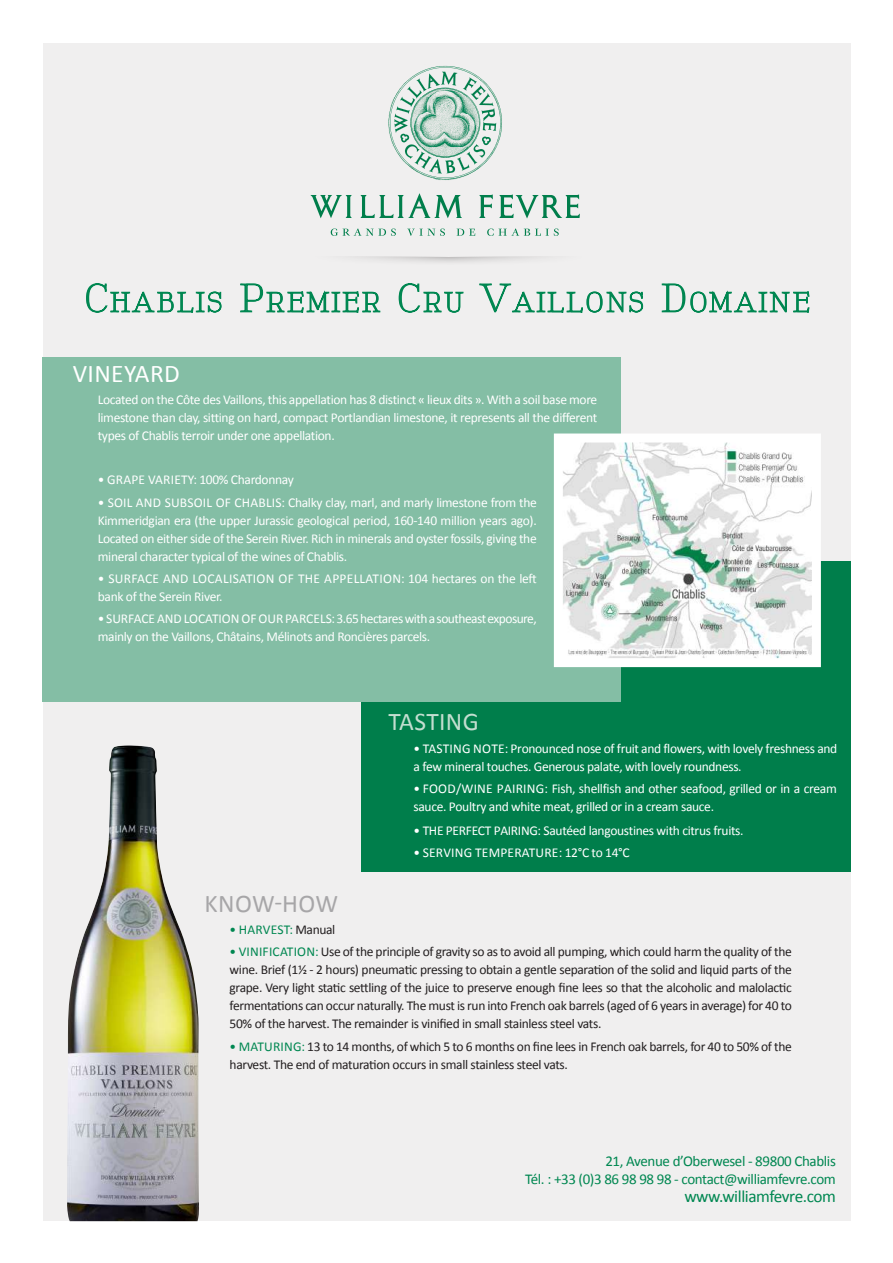
<style>
.page{position:relative;width:893px;height:1263px;background:#fff}
.page>*{position:absolute;margin:0;border:0;box-sizing:border-box;transform-origin:0 0}
.t1{font:25.5px "Calibri";letter-spacing:.015em;color:#a7a6a8}
.t2{font:25.5px "Calibri";letter-spacing:.015em;color:#fff}
.t3{font:25.5px "Calibri";letter-spacing:.015em;color:#c3ded0}
.t4{font:17.25px "Calibri";letter-spacing:-.025em;color:#008751}
.t5{font:15px/18px "Calibri";letter-spacing:-.025em;color:#008751;text-align:right}
.t6{font:13.5px/18px "Calibri";letter-spacing:-.025em;color:#fff}
.t7{font:13.5px/18px "Calibri";letter-spacing:-.025em;color:#231f20;text-align:justify}
.t8{font:13.5px "Calibri";letter-spacing:.015em;color:#fff}
.t9{font:13.5px "Calibri";color:#008751}
.s1{color:#231f20}
.s2{color:#008751}
</style>
<div class="page">
<div style="left:43px;top:43px;width:808px;height:1178px;background:#f0efef"></div>
<div style="left:361px;top:561px;width:490px;height:311px;background:#007e4b"></div>
<div style="left:42px;top:357px;width:579px;height:345px;background:#84bea5"></div>
<svg style="left:86px;top:283px;width:136px;height:30px"></svg>
<svg style="left:240px;top:283px;width:141px;height:30px"></svg>
<svg style="left:398px;top:283px;width:66px;height:30px"></svg>
<svg style="left:479px;top:283px;width:165px;height:30px"></svg>
<svg style="left:661px;top:283px;width:149px;height:30px"></svg>
<img style="left:564px;top:443px;width:247px;height:214px">
<div style="left:554px;top:433px;width:267px;height:234px;border:9px solid #fff"></div>
<img style="left:67px;top:745px;width:132px;height:476px">
<div style="left:304px;top:33px;width:291px;height:233px;background:#231f20;opacity:.5"></div>
<svg style="left:304px;top:147px;width:291px;height:109px"></svg>
<svg style="left:304px;top:33px;width:291px;height:114px"></svg>
<h1 class="t2" style="left:73px;top:357px;width:109px">VINEYARD</h1>
<p class="t6" style="left:98px;top:390px;width:501px;text-align:justify">Located on the Côte des Vaillons, this appellation has 8 distinct « lieux dits ». With a soil base more limestone than clay, sitting on hard, compact Portlandian limestone, it represents all the different types of Chablis terroir under one appellation.</p>
<p class="t6" style="left:98px;top:471px;width:198px">• GRAPE VARIETY: 100% Chardonnay</p>
<p class="t6" style="left:98px;top:493px;width:440px;text-align:justify">• SOIL AND SUBSOIL OF CHABLIS: Chalky clay, marl, and marly limestone from the Kimmeridgian era (the upper Jurassic geological period, 160-140 million years ago).<br>Located on either side of the Serein River. Rich in minerals and oyster fossils, giving the mineral character typical of the wines of Chablis.</p>
<p class="t6" style="left:98px;top:569px;width:441px">• SURFACE AND LOCALISATION OF THE APPELLATION: 104 hectares on the left bank of the Serein River.</p>
<p class="t6" style="left:98px;top:610px;width:440px">• SURFACE AND LOCATION OF OUR PARCELS: 3.65 hectares with a southeast exposure, mainly on the Vaillons, Châtains, Mélinots and Roncières parcels.</p>
<h1 class="t3" style="left:388px;top:706px;width:92px">TASTING</h1>
<p class="t6" style="left:414px;top:739px;width:425px">• TASTING NOTE: Pronounced nose of fruit and flowers, with lovely freshness and a few mineral touches. Generous palate, with lovely roundness.</p>
<p class="t6" style="left:414px;top:779px;width:425px">• FOOD/WINE PAIRING: Fish, shellfish and other seafood, grilled or in a cream sauce. Poultry and white meat, grilled or in a cream sauce.</p>
<p class="t6" style="left:414px;top:821px;width:332px">• THE PERFECT PAIRING: Sautéed langoustines with citrus fruits.</p>
<p class="t8" style="left:414px;top:844px;width:218px">• SERVING TEMPERATURE: 12°C to 14°C</p>
<h1 class="t1" style="left:205px;top:887px;width:135px">KNOW-HOW</h1>
<p class="t9" style="left:230px;top:921px;width:107px">• HARVEST: <span class="s1">Manual</span></p>
<p class="t7" style="left:230px;top:943px;width:564px"><span class="s2">• VINIFICATION:</span> Use of the principle of gravity so as to avoid all pumping, which could harm the quality of the wine. Brief (1½ - 2 hours) pneumatic pressing to obtain a gentle separation of the solid and liquid parts of the grape. Very light static settling of the juice to preserve enough fine lees so that the alcoholic and malolactic fermentations can occur naturally. The must is run into French oak barrels (aged of 6 years in average) for 40 to 50% of the harvest. The remainder is vinified in small stainless steel vats.</p>
<p class="t7" style="left:230px;top:1037px;width:564px"><span class="s2">• MATURING:</span> 13 to 14 months, of which 5 to 6 months on fine lees in French oak barrels, for 40 to 50% of the harvest. The end of maturation occurs in small stainless steel vats.</p>
<p class="t5" style="left:525px;top:1152px;width:312px">21, Avenue d’Oberwesel - 89800 Chablis<br>Tél. : +33 (0)3 86 98 98 98 - contact@williamfevre.com</p>
<p class="t4" style="left:684px;top:1185px;width:153px">www.williamfevre.com</p>
</div>
